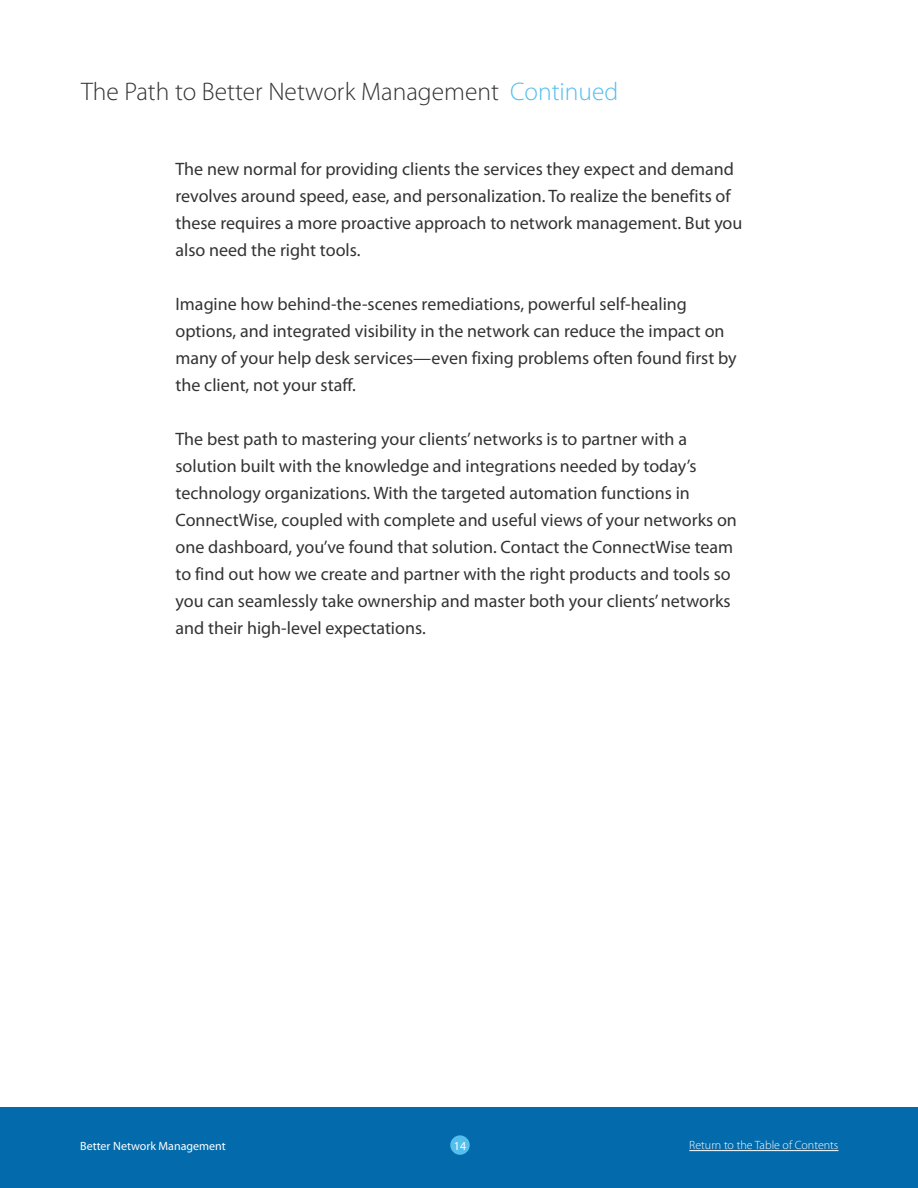
<style>
.page{position:relative;width:918px;height:1188px;background:#fff}
.page>*{position:absolute;margin:0;border:0;box-sizing:border-box;transform-origin:0 0}
.t1{font:300 25.5px "Myriad Pro";color:#333}
.t2{font:18px/27px "Myriad Pro";color:#333}
.t3{font:300 12px "Myriad Pro";color:#fff}
.t4{font:12px "Myriad Pro";color:#fff}
.s1{color:#54beed}
</style>
<div class="page">
<div style="left:0;top:1107px;width:918px;height:81px;background:#036aab"></div>
<hr style="left:689px;top:1150px;width:149px;height:1px;background:#fff">
<div style="left:450px;top:1135px;width:20px;height:20px;background:#54beed;border-radius:50%"></div>
<h1 class="t1" style="left:81px;top:76px;width:539px">The Path to Better Network Management <span class="s1">Continued</span></h1>
<p class="t2" style="left:176px;top:155px;width:568px">The new normal for providing clients the services they expect and demand revolves around speed, ease, and personalization. To realize the benefits of these requires a more proactive approach to network management. But you also need the right tools.</p>
<p class="t2" style="left:176px;top:290px;width:563px">Imagine how behind-the-scenes remediations, powerful self-healing options, and integrated visibility in the network can reduce the impact on many of your help desk services—even fixing problems often found first by the client, not your staff.</p>
<p class="t2" style="left:176px;top:425px;width:563px">The best path to mastering your clients’ networks is to partner with a solution built with the knowledge and integrations needed by today’s technology organizations. With the targeted automation functions in ConnectWise, coupled with complete and useful views of your networks on one dashboard, you’ve found that solution. Contact the ConnectWise team to find out how we create and partner with the right products and tools so you can seamlessly take ownership and master both your clients’ networks and their high-level expectations.</p>
<p class="t4" style="left:80px;top:1139px;width:147px">Better Network Management</p>
<p class="t4" style="left:454px;top:1138px;width:14px">14</p>
<p class="t3" style="left:689px;top:1138px;width:151px">Return to the Table of Contents</p>
</div>
